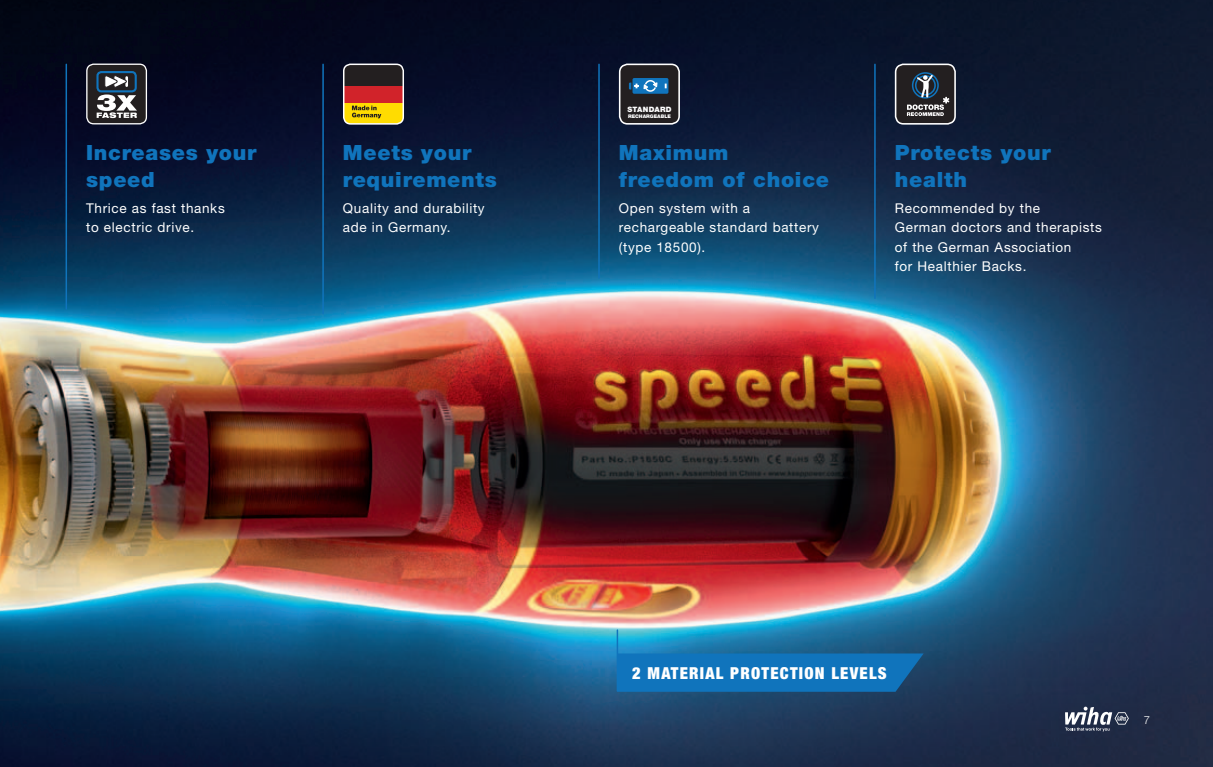
<style>
.page{position:relative;width:1213px;height:767px;background:#fff}
.page>*{position:absolute;margin:0;border:0;box-sizing:border-box;transform-origin:0 0}
.t1{font:900 21px/27px "Helvetica Neue LT Pro";letter-spacing:.035em;color:#1074bc}
.t2{font:900 condensed 16.5px "Helvetica Neue LT Pro";letter-spacing:.075em;color:#fff}
.t3{font:13.5px/19.5px "Helvetica Neue LT Pro";letter-spacing:.05em;color:#fff}
.t4{font:300 11.25px "Helvetica Neue LT Pro";color:#fff}
.t5{font:900 7.35px "Helvetica Neue LT Pro";letter-spacing:.035em;color:#fff}
.t6{font:900 4.95px "Helvetica Neue LT Pro";letter-spacing:.005em;color:#fff}
</style>
<div class="page">
<img style="left:0;top:0;width:1212px;height:767px">
<hr style="left:322px;top:64px;width:2px;height:249px;background:#1074bc">
<div style="left:895px;top:64px;width:60px;height:60px;background:#231f20;border-radius:8px"></div>
<div style="left:895px;top:64px;width:61px;height:61px;border:2px solid #fff;border-radius:8px"></div>
<div style="left:912px;top:72px;width:27px;height:27px;border:2px solid #1074bc;border-radius:50%"></div>
<svg style="left:907px;top:75px;width:42px;height:41px"></svg>
<hr style="left:874px;top:64px;width:1px;height:234px;background:#1074bc">
<div style="left:620px;top:64px;width:59px;height:60px;background:#231f20;border-radius:8px"></div>
<div style="left:619px;top:64px;width:61px;height:61px;border:2px solid #fff;border-radius:8px"></div>
<div style="left:632px;top:78px;width:36px;height:16px;background:#1074bc;border-radius:2px"></div>
<svg style="left:629px;top:80px;width:28px;height:12px"></svg>
<hr style="left:598px;top:64px;width:2px;height:214px;background:#1074bc">
<div style="left:87px;top:64px;width:59px;height:60px;background:#231f20;border-radius:7px"></div>
<div style="left:96px;top:71px;width:41px;height:21px;border:2px solid #1074bc;border-radius:4px"></div>
<svg style="left:97px;top:74px;width:40px;height:44px"></svg>
<div style="left:86px;top:64px;width:61px;height:60px;border:1px solid #fff;border-radius:7px"></div>
<hr style="left:66px;top:64px;width:1px;height:245px;background:#1074bc">
<div style="left:344px;top:102px;width:59px;height:22px;background:#ffdc01"></div>
<svg style="left:352px;top:106px;width:29px;height:12px"></svg>
<div style="left:344px;top:64px;width:59px;height:22px;background:#231f20"></div>
<div style="left:344px;top:86px;width:59px;height:16px;background:#d1232a"></div>
<div style="left:343px;top:64px;width:61px;height:61px;border:2px solid #fff;border-radius:7px"></div>
<svg style="left:1065px;top:706px;width:64px;height:25px"></svg>
<hr style="left:616px;top:630px;width:2px;height:61px;background:#1074bc">
<div style="left:618px;top:653px;width:305px;height:38px;background:#1074bc"></div>
<h1 class="t1" style="left:86px;top:141px;width:172px">Increases your speed</h1>
<p class="t3" style="left:86px;top:200px;width:140px">Thrice as fast thanks to electric drive.</p>
<h1 class="t1" style="left:343px;top:141px;width:155px">Meets your requirements</h1>
<p class="t3" style="left:343px;top:200px;width:143px">Quality and durability ade in Germany.</p>
<p class="t5" style="left:627px;top:107px;width:46px">STANDARD</p>
<p class="t6" style="left:628px;top:115px;width:45px">RECHARGEABLE</p>
<h1 class="t1" style="left:619px;top:141px;width:212px">Maximum<br>freedom of choice</h1>
<p class="t3" style="left:619px;top:200px;width:202px">Open system with a rechargeable standard battery (type 18500).</p>
<h1 class="t1" style="left:895px;top:141px;width:157px">Protects your health</h1>
<p class="t3" style="left:895px;top:200px;width:208px">Recommended by the<br>German doctors and therapists of the German Association<br>for Healthier Backs.</p>
<p class="t2" style="left:632px;top:663px;width:256px">2 MATERIAL PROTECTION LEVELS</p>
<p class="t4" style="left:1144px;top:713px;width:8px">7</p>
</div>
